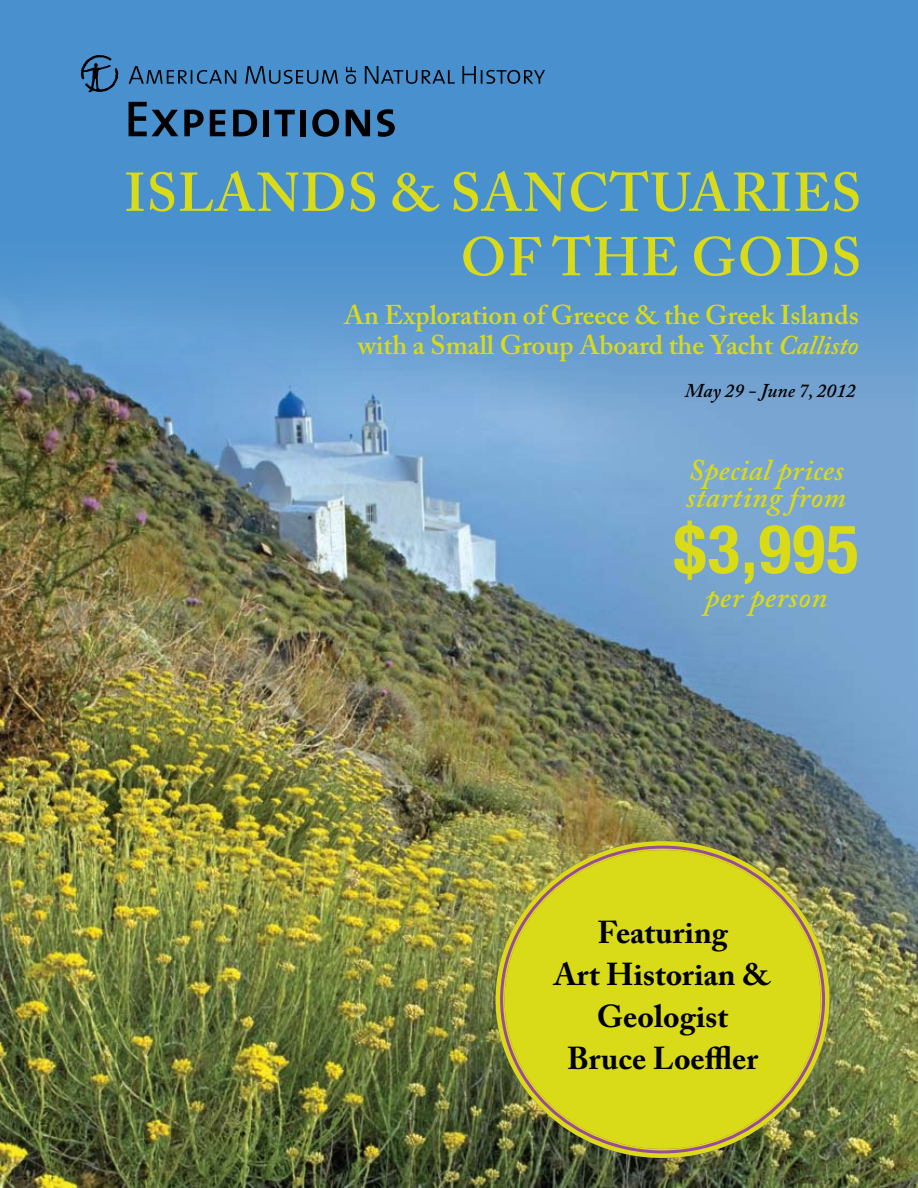
<style>
.page{position:relative;width:918px;height:1188px;background:#4991ce}
.page>*{position:absolute;margin:0;border:0;box-sizing:border-box;transform-origin:0 0}
.t1{font:700 condensed 67.5px "Helvetica Neue LT Std";color:#d9db19}
.t2{font:600 54px/64.5px "Adobe Caslon Pro";letter-spacing:.025em;color:#d9db19;text-align:right}
.t3{font:700 31.5px/42px "Adobe Caslon Pro";color:#000;text-align:center}
.t4{font:italic 600 30px/27px "Adobe Caslon Pro";letter-spacing:.02em;color:#d9db19}
.t5{font:600 27px/30px "Adobe Caslon Pro";color:#d9db19;text-align:center}
.t6{font:italic 600 19.5px "Adobe Caslon Pro";color:#000}
.s1{font-style:italic}
</style>
<div class="page">
<img style="left:0;top:277px;width:918px;height:911px">
<div style="left:500px;top:846px;width:325px;height:307px;background:#d9db19;border-radius:50%"></div>
<svg style="left:129px;top:102px;width:49px;height:34px"></svg>
<svg style="left:184px;top:110px;width:20px;height:26px"></svg>
<svg style="left:210px;top:110px;width:15px;height:26px"></svg>
<svg style="left:233px;top:110px;width:24px;height:26px"></svg>
<div style="left:264px;top:110px;width:5px;height:26px;background:#000"></div>
<svg style="left:275px;top:110px;width:20px;height:26px"></svg>
<div style="left:300px;top:110px;width:6px;height:26px;background:#000"></div>
<svg style="left:312px;top:109px;width:27px;height:28px"></svg>
<svg style="left:346px;top:110px;width:24px;height:26px"></svg>
<svg style="left:377px;top:109px;width:18px;height:28px"></svg>
<svg style="left:81px;top:55px;width:464px;height:37px"></svg>
<h2 class="t2" style="left:125px;top:160px;width:738px">ISLANDS &amp; SANCTUARIES<br>OF THE GODS</h2>
<p class="t5" style="left:344px;top:300px;width:516px">An Exploration of Greece &amp; the Greek Islands with a Small Group Aboard the Yacht <span class="s1">Callisto</span></p>
<p class="t6" style="left:685px;top:379px;width:172px">May 29 - June 7, 2012</p>
<p class="t4" style="left:686px;top:456px;width:161px">Special prices starting from</p>
<h1 class="t1" style="left:674px;top:508px;width:186px">$3,995</h1>
<p class="t4" style="left:705px;top:584px;width:124px">per person</p>
<p class="t3" style="left:554px;top:911px;width:218px">Featuring<br>Art Historian &amp;<br>Geologist<br>Bruce Loeffler</p>
</div>
